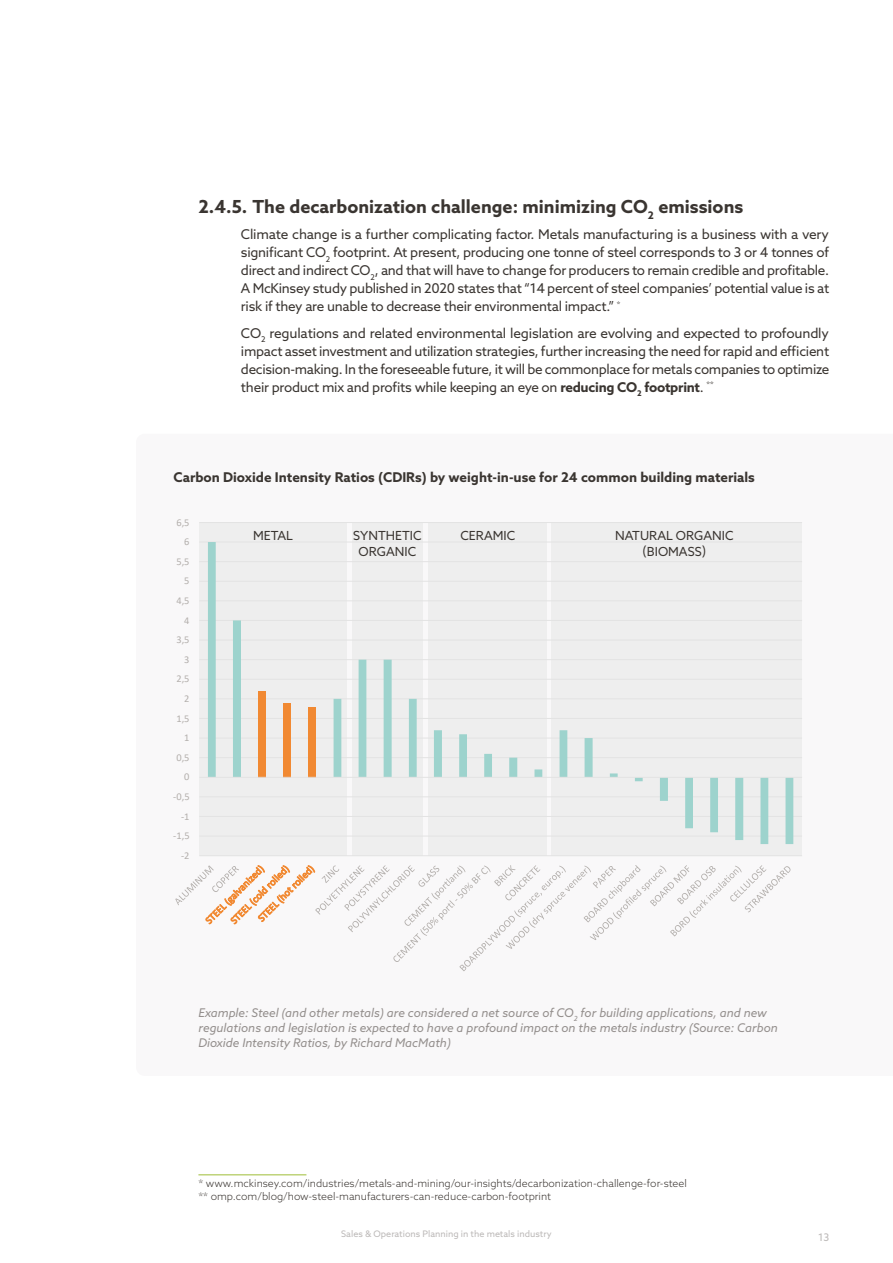
<style>
.page{position:relative;width:893px;height:1263px;background:#fff}
.page>*{position:absolute;margin:0;border:0;box-sizing:border-box;transform-origin:0 0}
.t1{font:700 18px "Azo Sans";color:#3a3531}
.t2{font:13.5px/18px "Azo Sans";letter-spacing:-.02em;color:#3a3531;text-align:justify}
.t3{font:700 13.5px "Azo Sans";color:#3a3531}
.t4{font:12.45px/16px "Azo Sans";color:#3a3531;text-align:center}
.t5{font:italic 12px/15px "Azo Sans";color:#948f8d}
.t6{font:300 10.5px/12.6px "Azo Sans";color:#3a3531}
.t7{font:10.5px "Azo Sans";color:#bcb9b8}
.t8{font:10.35px "Calibri";color:#b3afac}
.t9{font:9px "Azo Sans";color:#bcb9b8}
.s1{font-weight:700}
</style>
<div class="page">
<hr style="left:198px;top:1174px;width:108px;height:1px;background:#9fbe37">
<div style="left:199px;top:522px;width:148px;height:334px;background:#eee"></div>
<div style="left:352px;top:522px;width:71px;height:334px;background:#eee"></div>
<div style="left:428px;top:522px;width:118px;height:334px;background:#eee"></div>
<div style="left:551px;top:522px;width:251px;height:334px;background:#eee"></div>
<hr style="left:199px;top:522px;width:603px;height:1px;background:#e3e3e3">
<hr style="left:199px;top:542px;width:603px;height:1px;background:#e3e3e3">
<hr style="left:199px;top:561px;width:603px;height:1px;background:#e3e3e3">
<hr style="left:199px;top:581px;width:603px;height:1px;background:#e3e3e3">
<hr style="left:199px;top:600px;width:603px;height:1px;background:#e3e3e3">
<hr style="left:199px;top:620px;width:603px;height:1px;background:#e3e3e3">
<hr style="left:199px;top:640px;width:603px;height:1px;background:#e3e3e3">
<hr style="left:199px;top:659px;width:603px;height:1px;background:#e3e3e3">
<hr style="left:199px;top:679px;width:603px;height:1px;background:#e3e3e3">
<hr style="left:199px;top:698px;width:603px;height:1px;background:#e3e3e3">
<hr style="left:199px;top:718px;width:603px;height:1px;background:#e3e3e3">
<hr style="left:199px;top:738px;width:603px;height:1px;background:#e3e3e3">
<hr style="left:199px;top:757px;width:603px;height:1px;background:#e3e3e3">
<hr style="left:199px;top:796px;width:603px;height:1px;background:#e3e3e3">
<hr style="left:199px;top:816px;width:603px;height:1px;background:#e3e3e3">
<hr style="left:199px;top:836px;width:603px;height:1px;background:#e3e3e3">
<hr style="left:199px;top:855px;width:603px;height:1px;background:#e3e3e3">
<svg style="left:208px;top:542px;width:585px;height:302px"></svg>
<hr style="left:199px;top:777px;width:603px;height:1px;background:#e3e3e3">
<svg style="left:175px;top:865px;width:615px;height:106px"></svg>
<h1 class="t1" style="left:198px;top:194px;width:546px">2.4.5. The decarbonization challenge: minimizing CO<sub>2</sub> emissions</h1>
<p class="t2" style="left:241px;top:225px;width:590px">Climate change is a further complicating factor. Metals manufacturing is a business with a very significant CO<sub>2</sub> footprint. At present, producing one tonne of steel corresponds to 3 or 4 tonnes of direct and indirect CO<sub>2</sub>, and that will have to change for producers to remain credible and profitable.<br>A McKinsey study published in 2020 states that “14 percent of steel companies’ potential value is at risk if they are unable to decrease their environmental impact.” <sup>*</sup></p>
<p class="t2" style="left:241px;top:324px;width:590px">CO<sub>2</sub> regulations and related environmental legislation are evolving and expected to profoundly impact asset investment and utilization strategies, further increasing the need for rapid and efficient decision-making. In the foreseeable future, it will be commonplace for metals companies to optimize their product mix and profits while keeping an eye on <span class="s1">reducing CO</span><sub>2</sub> <span class="s1">footprint</span>. <sup>**</sup></p>
<p class="t3" style="left:174px;top:468px;width:583px">Carbon Dioxide Intensity Ratios (CDIRs) by weight-in-use for 24 common building materials</p>
<p class="t8" style="left:176px;top:515px;width:15px">6,5</p>
<p class="t8" style="left:184px;top:534px;width:7px">6</p>
<p class="t8" style="left:176px;top:554px;width:15px">5,5</p>
<p class="t8" style="left:184px;top:574px;width:7px">5</p>
<p class="t8" style="left:176px;top:593px;width:15px">4,5</p>
<p class="t8" style="left:184px;top:613px;width:7px">4</p>
<p class="t8" style="left:176px;top:632px;width:15px">3,5</p>
<p class="t8" style="left:184px;top:652px;width:7px">3</p>
<p class="t8" style="left:176px;top:672px;width:15px">2,5</p>
<p class="t8" style="left:184px;top:691px;width:7px">2</p>
<p class="t8" style="left:176px;top:711px;width:15px">1,5</p>
<p class="t8" style="left:184px;top:730px;width:7px">1</p>
<p class="t8" style="left:176px;top:750px;width:15px">0,5</p>
<p class="t8" style="left:184px;top:770px;width:7px">0</p>
<p class="t8" style="left:173px;top:789px;width:18px">-0,5</p>
<p class="t8" style="left:181px;top:809px;width:10px">-1</p>
<p class="t8" style="left:173px;top:828px;width:18px">-1,5</p>
<p class="t8" style="left:181px;top:848px;width:10px">-2</p>
<p class="t4" style="left:253px;top:527px;width:41px">METAL</p>
<p class="t4" style="left:460px;top:527px;width:56px">CERAMIC</p>
<p class="t4" style="left:615px;top:527px;width:120px">NATURAL ORGANIC (BIOMASS)</p>
<p class="t4" style="left:353px;top:527px;width:70px">SYNTHETIC<br>ORGANIC</p>
<p class="t5" style="left:198px;top:1005px;width:581px">Example: Steel (and other metals) are considered a net source of CO<sub>2</sub> for building applications, and new regulations and legislation is expected to have a profound impact on the metals industry (Source: Carbon<br>Dioxide Intensity Ratios, by Richard MacMath)</p>
<p class="t6" style="left:198px;top:1177px;width:490px">* www.mckinsey.com/industries/metals-and-mining/our-insights/decarbonization-challenge-for-steel ** omp.com/blog/how-steel-manufacturers-can-reduce-carbon-footprint</p>
<p class="t9" style="left:341px;top:1228px;width:212px">Sales &amp; Operations Planning in the metals industry</p>
<p class="t7" style="left:818px;top:1230px;width:13px">13</p>
</div>
